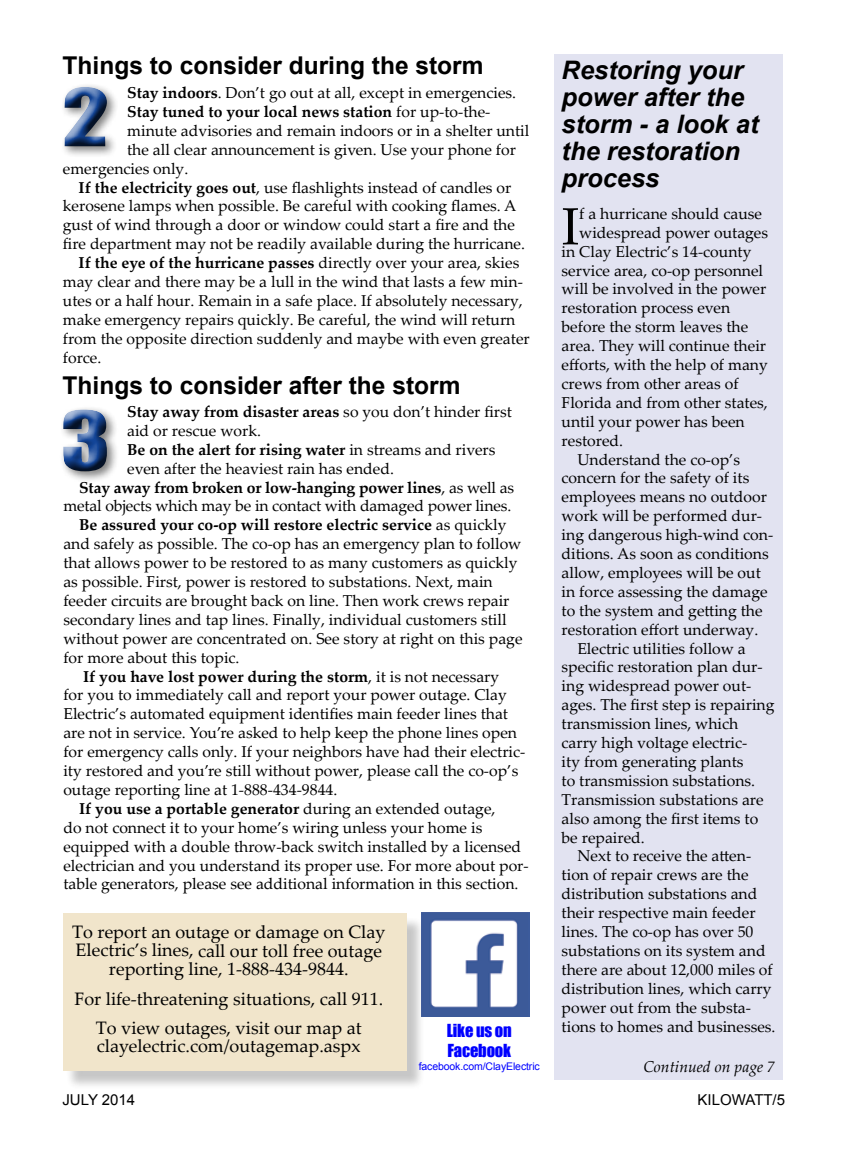
<style>
.page{position:relative;width:864px;height:1152px;background:#fff}
.page>*{position:absolute;margin:0;border:0;box-sizing:border-box;transform-origin:0 0}
.t1{font:52.35px "Palatino Linotype";color:#000}
.t2{font:italic 700 25.5px/27px "Arial";color:#000}
.t3{font:700 24.6px "Arial";color:#000}
.t4{font:18px/18.8px "Palatino Linotype";color:#000;text-align:center}
.t5{font:16.5px/19.8px "Impact";letter-spacing:-.01em;color:#00f}
.t6{font:15.75px "Palatino Linotype";color:#000}
.t7{font:700 15.75px "Palatino Linotype";color:#000}
.t8{font:italic 15.75px "Palatino Linotype";color:#000}
.t9{font:15px "Arial";color:#000}
.t10{font:10.5px "Arial";letter-spacing:-.01em;color:#00f}
.s1{font-weight:700}
.s2{font-weight:400}
</style>
<div class="page">
<div style="left:60px;top:82px;width:59px;height:77px;background:#000;opacity:.5"></div>
<div style="left:63px;top:86px;width:45px;height:58px;background:#fff;opacity:.75"></div>
<div style="left:63px;top:91px;width:45px;height:55px;background:#000;opacity:.75"></div>
<div style="left:59px;top:405px;width:60px;height:78px;background:#000;opacity:.5"></div>
<div style="left:61px;top:407px;width:47px;height:58px;background:#fff;opacity:.75"></div>
<div style="left:61px;top:413px;width:47px;height:59px;background:#000;opacity:.75"></div>
<div style="left:65px;top:916px;width:360px;height:174px;background:#000;opacity:.32"></div>
<div style="left:63px;top:914px;width:344px;height:157px;background:#f1e5cb"></div>
<div style="left:555px;top:54px;width:228px;height:1026px;background:#e2e3f1"></div>
<img style="left:422px;top:913px;width:108px;height:103px">
<h3 class="t3" style="left:63px;top:49px;width:423px">Things to consider during the storm</h3>
<p class="t6" style="left:127px;top:81px;width:391px"><span class="s1">Stay indoors</span>. Don’t go out at all, except in emergencies.</p>
<p class="t7" style="left:127px;top:100px;width:365px">Stay tuned to your local news station <span class="s2">for up-to-the-</span></p>
<p class="t6" style="left:127px;top:119px;width:404px">minute advisories and remain indoors or in a shelter until</p>
<p class="t6" style="left:127px;top:138px;width:390px">the all clear announcement is given. Use your phone for</p>
<p class="t6" style="left:63px;top:157px;width:127px">emergencies only.</p>
<p class="t6" style="left:79px;top:176px;width:434px"><span class="s1">If the electricity goes out</span>, use flashlights instead of candles or</p>
<p class="t6" style="left:63px;top:195px;width:455px">kerosene lamps when possible. Be careful with cooking flames. A</p>
<p class="t6" style="left:63px;top:214px;width:454px">gust of wind through a door or window could start a fire and the</p>
<p class="t6" style="left:63px;top:233px;width:464px">fire department may not be readily available during the hurricane.</p>
<p class="t7" style="left:79px;top:252px;width:442px">If the eye of the hurricane passes <span class="s2">directly over your area, skies</span></p>
<p class="t6" style="left:63px;top:270px;width:462px">may clear and there may be a lull in the wind that lasts a few min-</p>
<p class="t6" style="left:63px;top:289px;width:461px">utes or a half hour. Remain in a safe place. If absolutely necessary,</p>
<p class="t6" style="left:63px;top:308px;width:454px">make emergency repairs quickly. Be careful, the wind will return</p>
<p class="t6" style="left:63px;top:327px;width:468px">from the opposite direction suddenly and maybe with even greater</p>
<p class="t6" style="left:63px;top:346px;width:40px">force.</p>
<h3 class="t3" style="left:63px;top:369px;width:399px">Things to consider after the storm</h3>
<p class="t7" style="left:127px;top:400px;width:386px">Stay away from disaster areas <span class="s2">so you don’t hinder first</span></p>
<p class="t6" style="left:127px;top:419px;width:135px">aid or rescue work.</p>
<p class="t7" style="left:127px;top:438px;width:370px">Be on the alert for rising water <span class="s2">in streams and rivers</span></p>
<p class="t6" style="left:127px;top:457px;width:268px">even after the heaviest rain has ended.</p>
<p class="t7" style="left:79px;top:476px;width:437px">Stay away from broken or low-hanging power lines<span class="s2">, as well as</span></p>
<p class="t6" style="left:63px;top:495px;width:449px">metal objects which may be in contact with damaged power lines.</p>
<p class="t7" style="left:79px;top:514px;width:429px">Be assured your co-op will restore electric service <span class="s2">as quickly</span></p>
<p class="t6" style="left:63px;top:533px;width:460px">and safely as possible. The co-op has an emergency plan to follow</p>
<p class="t6" style="left:63px;top:552px;width:456px">that allows power to be restored to as many customers as quickly</p>
<p class="t6" style="left:63px;top:570px;width:431px">as possible. First, power is restored to substations. Next, main</p>
<p class="t6" style="left:63px;top:589px;width:448px">feeder circuits are brought back on line. Then work crews repair</p>
<p class="t6" style="left:63px;top:608px;width:445px">secondary lines and tap lines. Finally, individual customers still</p>
<p class="t6" style="left:63px;top:627px;width:461px">without power are concentrated on. See story at right on this page</p>
<p class="t6" style="left:63px;top:646px;width:178px">for more about this topic.</p>
<p class="t7" style="left:83px;top:665px;width:418px">If you have lost power during the storm<span class="s2">, it is not necessary</span></p>
<p class="t6" style="left:63px;top:684px;width:445px">for you to immediately call and report your power outage. Clay</p>
<p class="t6" style="left:63px;top:703px;width:446px">Electric’s automated equipment identifies main feeder lines that</p>
<p class="t6" style="left:63px;top:722px;width:455px">are not in service. You’re asked to help keep the phone lines open</p>
<p class="t6" style="left:63px;top:741px;width:464px">for emergency calls only. If your neighbors have had their electric-</p>
<p class="t6" style="left:63px;top:759px;width:456px">ity restored and you’re still without power, please call the co-op’s</p>
<p class="t6" style="left:63px;top:778px;width:276px">outage reporting line at 1-888-434-9844.</p>
<p class="t7" style="left:79px;top:797px;width:418px">If you use a portable generator <span class="s2">during an extended outage,</span></p>
<p class="t6" style="left:63px;top:816px;width:420px">do not connect it to your home’s wiring unless your home is</p>
<p class="t6" style="left:63px;top:835px;width:459px">equipped with a double throw-back switch installed by a licensed</p>
<p class="t6" style="left:63px;top:854px;width:467px">electrician and you understand its proper use. For more about por-</p>
<p class="t6" style="left:63px;top:873px;width:457px">table generators, please see additional information in this section.</p>
<p class="t4" style="left:72px;top:921px;width:315px">To report an outage or damage on Clay<br>Electric’s lines, call our toll free outage reporting line, 1-888-434-9844.</p>
<p class="t4" style="left:74px;top:984px;width:310px;line-height:28.5px">For life-threatening situations, call 911.<br>To view outages, visit our map at</p>
<p class="t4" style="left:97px;top:1035px;width:265px">clayelectric.com/outagemap.aspx</p>
<p class="t5" style="left:447px;top:1021px;width:66px">Like us on<br>Facebook</p>
<p class="t10" style="left:419px;top:1059px;width:123px">facebook.com/ClayElectric</p>
<h2 class="t2" style="left:562px;top:58px;width:198px">Restoring your power after the storm - a look at the restoration process</h2>
<h1 class="t1" style="left:562px;top:189px;width:19px">I</h1>
<p class="t6" style="left:579px;top:202px;width:184px">f a hurricane should cause</p>
<p class="t6" style="left:579px;top:221px;width:190px">widespread power outages</p>
<p class="t6" style="left:562px;top:240px;width:191px">in Clay Electric’s 14-county</p>
<p class="t6" style="left:562px;top:259px;width:203px">service area, co-op personnel</p>
<p class="t6" style="left:562px;top:278px;width:206px">will be involved in the power</p>
<p class="t6" style="left:562px;top:297px;width:170px">restoration process even</p>
<p class="t6" style="left:562px;top:316px;width:188px">before the storm leaves the</p>
<p class="t6" style="left:562px;top:335px;width:206px">area. They will continue their</p>
<p class="t6" style="left:562px;top:353px;width:208px">efforts, with the help of many</p>
<p class="t6" style="left:562px;top:372px;width:178px">crews from other areas of</p>
<p class="t6" style="left:562px;top:391px;width:208px">Florida and from other states,</p>
<p class="t6" style="left:562px;top:410px;width:185px">until your power has been</p>
<p class="t6" style="left:562px;top:429px;width:63px">restored.</p>
<p class="t6" style="left:577px;top:448px;width:164px">Understand the co-op’s</p>
<p class="t6" style="left:562px;top:467px;width:189px">concern for the safety of its</p>
<p class="t6" style="left:562px;top:486px;width:207px">employees means no outdoor</p>
<p class="t6" style="left:562px;top:505px;width:202px">work will be performed dur-</p>
<p class="t6" style="left:562px;top:524px;width:213px">ing dangerous high-wind con-</p>
<p class="t6" style="left:562px;top:542px;width:209px">ditions. As soon as conditions</p>
<p class="t6" style="left:562px;top:561px;width:201px">allow, employees will be out</p>
<p class="t6" style="left:562px;top:580px;width:208px">in force assessing the damage</p>
<p class="t6" style="left:562px;top:599px;width:203px">to the system and getting the</p>
<p class="t6" style="left:562px;top:618px;width:198px">restoration effort underway.</p>
<p class="t6" style="left:577px;top:637px;width:170px">Electric utilities follow a</p>
<p class="t6" style="left:562px;top:656px;width:203px">specific restoration plan dur-</p>
<p class="t6" style="left:562px;top:675px;width:191px">ing widespread power out-</p>
<p class="t6" style="left:562px;top:694px;width:214px">ages. The first step is repairing</p>
<p class="t6" style="left:562px;top:713px;width:178px">transmission lines, which</p>
<p class="t6" style="left:562px;top:731px;width:187px">carry high voltage electric-</p>
<p class="t6" style="left:562px;top:750px;width:183px">ity from generating plants</p>
<p class="t6" style="left:562px;top:769px;width:195px">to transmission substations.</p>
<p class="t6" style="left:562px;top:788px;width:204px">Transmission substations are</p>
<p class="t6" style="left:562px;top:807px;width:198px">also among the first items to</p>
<p class="t6" style="left:562px;top:826px;width:85px">be repaired.</p>
<p class="t6" style="left:577px;top:845px;width:175px">Next to receive the atten-</p>
<p class="t6" style="left:562px;top:864px;width:188px">tion of repair crews are the</p>
<p class="t6" style="left:562px;top:883px;width:197px">distribution substations and</p>
<p class="t6" style="left:562px;top:902px;width:196px">their respective main feeder</p>
<p class="t6" style="left:562px;top:920px;width:193px">lines. The co-op has over 50</p>
<p class="t6" style="left:562px;top:939px;width:206px">substations on its system and</p>
<p class="t6" style="left:562px;top:958px;width:213px">there are about 12,000 miles of</p>
<p class="t6" style="left:562px;top:977px;width:211px">distribution lines, which carry</p>
<p class="t6" style="left:562px;top:996px;width:191px">power out from the substa-</p>
<p class="t6" style="left:562px;top:1015px;width:215px">tions to homes and businesses.</p>
<p class="t8" style="left:643px;top:1055px;width:133px">Continued on page 7</p>
<p class="t9" style="left:62px;top:1090px;width:74px">JULY 2014</p>
<p class="t9" style="left:698px;top:1090px;width:89px">KILOWATT/5</p>
</div>
